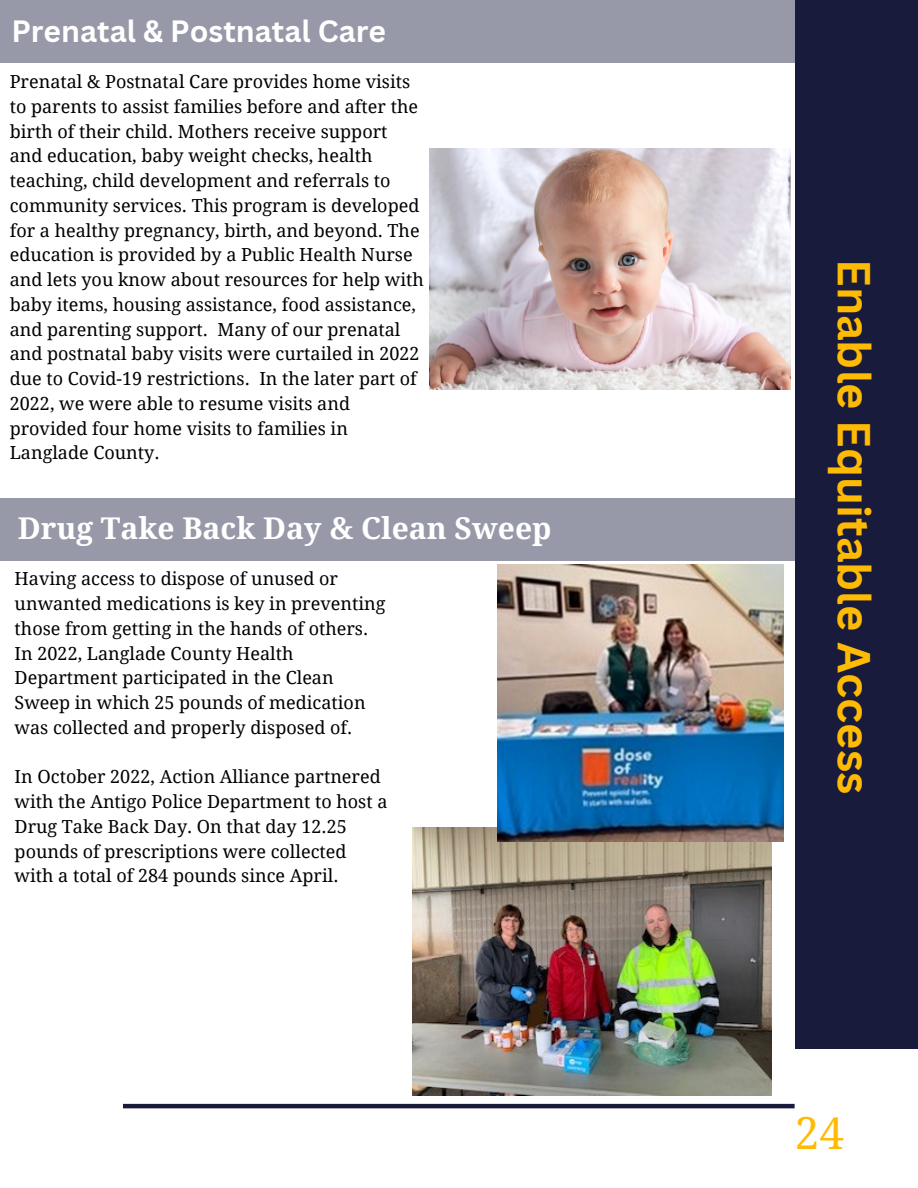
<style>
.page{position:relative;width:918px;height:1188px;background:#fff}
.page>*{position:absolute;margin:0;border:0;box-sizing:border-box;transform-origin:0 0}
.t1{font:700 45px "Canva Sans";color:#ffbb03}
.t2{font:43.95px "Droid Serif";color:#ffbb03}
.t3{font:700 30px "Droid Serif";color:#fff}
.t4{font:700 30px "Canva Sans";color:#fff}
.t5{font:18px/24.8px "Droid Serif";color:#000}
</style>
<div class="page">
<div style="left:0;top:0;width:795px;height:62px;background:#9899a8"></div>
<div style="left:795px;top:0;width:123px;height:1049px;background:#191b3d"></div>
<hr style="left:123px;top:1104px;width:672px;height:4px;background:#191b3d">
<img style="left:429px;top:148px;width:361px;height:241px">
<div style="left:0;top:498px;width:795px;height:62px;background:#9899a8"></div>
<img style="left:413px;top:827px;width:359px;height:269px">
<img style="left:498px;top:564px;width:285px;height:277px">
<h3 class="t4" style="left:11px;top:10px;width:376px">Prenatal &amp; Postnatal Care</h3>
<p class="t5" style="left:10px;top:69px;width:416px">Prenatal &amp; Postnatal Care provides home visits to parents to assist families before and after the birth of their child. Mothers receive support and education, baby weight checks, health teaching, child development and referrals to community services. This program is developed for a healthy pregnancy, birth, and beyond. The education is provided by a Public Health Nurse and lets you know about resources for help with baby items, housing assistance, food assistance, and parenting support. Many of our prenatal and postnatal baby visits were curtailed in 2022 due to Covid-19 restrictions. In the later part of 2022, we were able to resume visits and provided four home visits to families in Langlade County.</p>
<h3 class="t3" style="left:18px;top:511px;width:535px">Drug Take Back Day &amp; Clean Sweep</h3>
<p class="t5" style="left:15px;top:567px;width:372px">Having access to dispose of unused or unwanted medications is key in preventing those from getting in the hands of others.<br>In 2022, Langlade County Health Department participated in the Clean Sweep in which 25 pounds of medication was collected and properly disposed of.</p>
<p class="t5" style="left:15px;top:765px;width:374px">In October 2022, Action Alliance partnered with the Antigo Police Department to host a Drug Take Back Day. On that day 12.25 pounds of prescriptions were collected with a total of 284 pounds since April.</p>
<h1 class="t1" style="left:886px;top:259px;width:537px;rotate:90deg">Enable Equitable Access</h1>
<h2 class="t2" style="left:795px;top:1108px;width:51px">24</h2>
</div>
